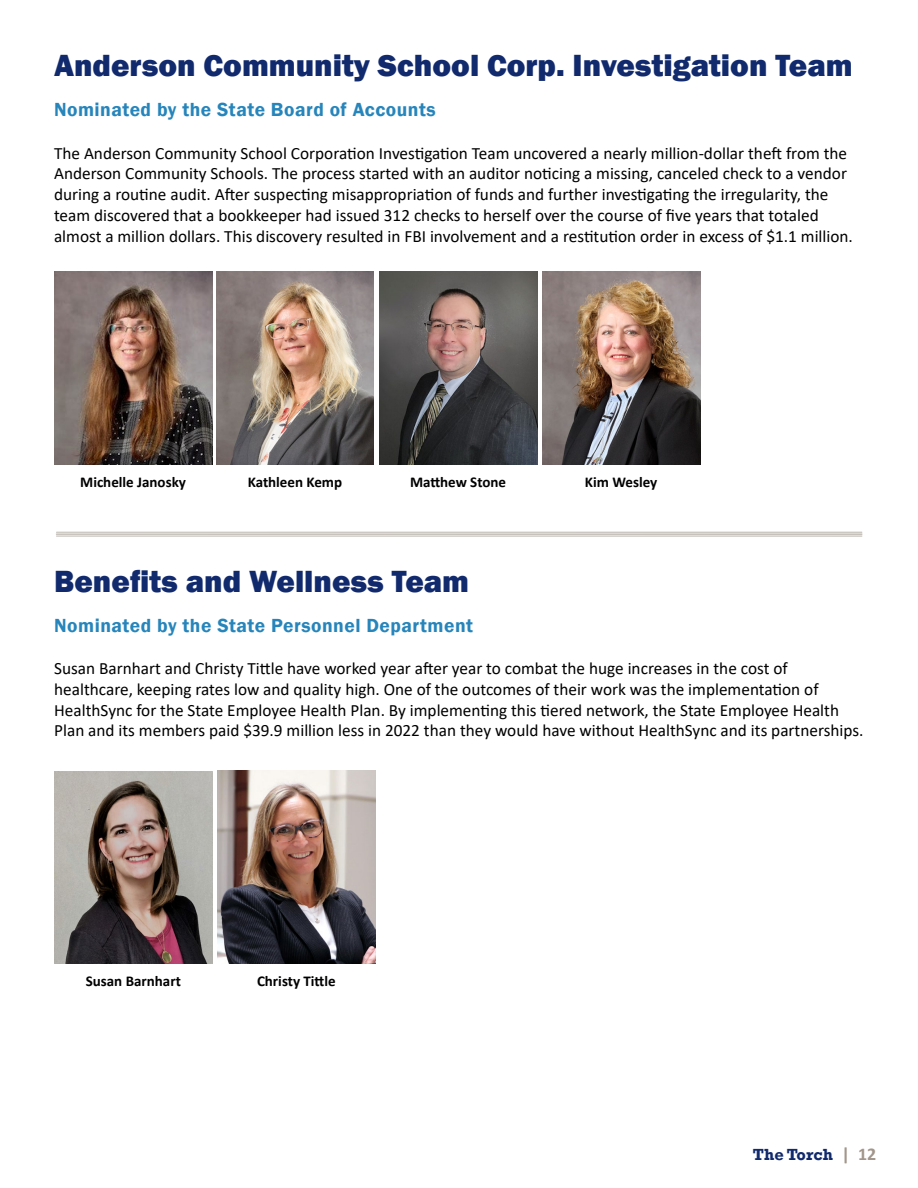
<style>
.page{position:relative;width:918px;height:1188px;background:#fff}
.page>*{position:absolute;margin:0;border:0;box-sizing:border-box;transform-origin:0 0}
.t1{font:800 31.5px "Franklin Gothic";color:#112a6d}
.t2{font:600 19.5px "Franklin Gothic";letter-spacing:.025em;color:#2685bb}
.t3{font:17.25px/20.7px "Calibri";color:#000}
.t4{font:700 16.5px "Rockwell";color:#112a6d}
.t5{font:700 15px "Calibri";color:#000}
.s1{font-family:"Calibri";font-size:18px;color:#a2958a}
</style>
<div class="page">
<img style="left:217px;top:771px;width:158px;height:192px">
<img style="left:54px;top:772px;width:158px;height:191px">
<img style="left:54px;top:272px;width:158px;height:192px">
<img style="left:379px;top:272px;width:158px;height:192px">
<img style="left:216px;top:272px;width:158px;height:192px">
<img style="left:542px;top:272px;width:158px;height:192px">
<hr style="left:56px;top:536px;width:806px;height:1px;background:#b7b1a9">
<hr style="left:56px;top:534px;width:806px;height:1px;background:#b7b1a9">
<hr style="left:56px;top:532px;width:806px;height:1px;background:#b7b1a9">
<h1 class="t1" style="left:54px;top:45px;width:800px">Anderson Community School Corp. Investigation Team</h1>
<p class="t2" style="left:54px;top:98px;width:383px">Nominated by the State Board of Accounts</p>
<p class="t3" style="left:54px;top:142px;width:800px">The Anderson Community School Corporation Investigation Team uncovered a nearly million-dollar theft from the Anderson Community Schools. The process started with an auditor noticing a missing, canceled check to a vendor during a routine audit. After suspecting misappropriation of funds and further investigating the irregularity, the team discovered that a bookkeeper had issued 312 checks to herself over the course of five years that totaled almost a million dollars. This discovery resulted in FBI involvement and a restitution order in excess of $1.1 million.</p>
<p class="t5" style="left:80px;top:472px;width:107px">Michelle Janosky</p>
<p class="t5" style="left:248px;top:472px;width:96px">Kathleen Kemp</p>
<p class="t5" style="left:410px;top:472px;width:98px">Matthew Stone</p>
<p class="t5" style="left:585px;top:472px;width:74px">Kim Wesley</p>
<h1 class="t1" style="left:54px;top:561px;width:416px">Benefits and Wellness Team</h1>
<p class="t2" style="left:54px;top:613px;width:420px">Nominated by the State Personnel Department</p>
<p class="t3" style="left:54px;top:658px;width:811px">Susan Barnhart and Christy Tittle have worked year after year to combat the huge increases in the cost of healthcare, keeping rates low and quality high. One of the outcomes of their work was the implementation of HealthSync for the State Employee Health Plan. By implementing this tiered network, the State Employee Health Plan and its members paid $39.9 million less in 2022 than they would have without HealthSync and its partnerships.</p>
<p class="t5" style="left:86px;top:971px;width:97px">Susan Barnhart</p>
<p class="t5" style="left:257px;top:971px;width:80px">Christy Tittle</p>
<p class="t4" style="left:753px;top:1144px;width:125px">The Torch <span class="s1">| 12</span></p>
</div>
